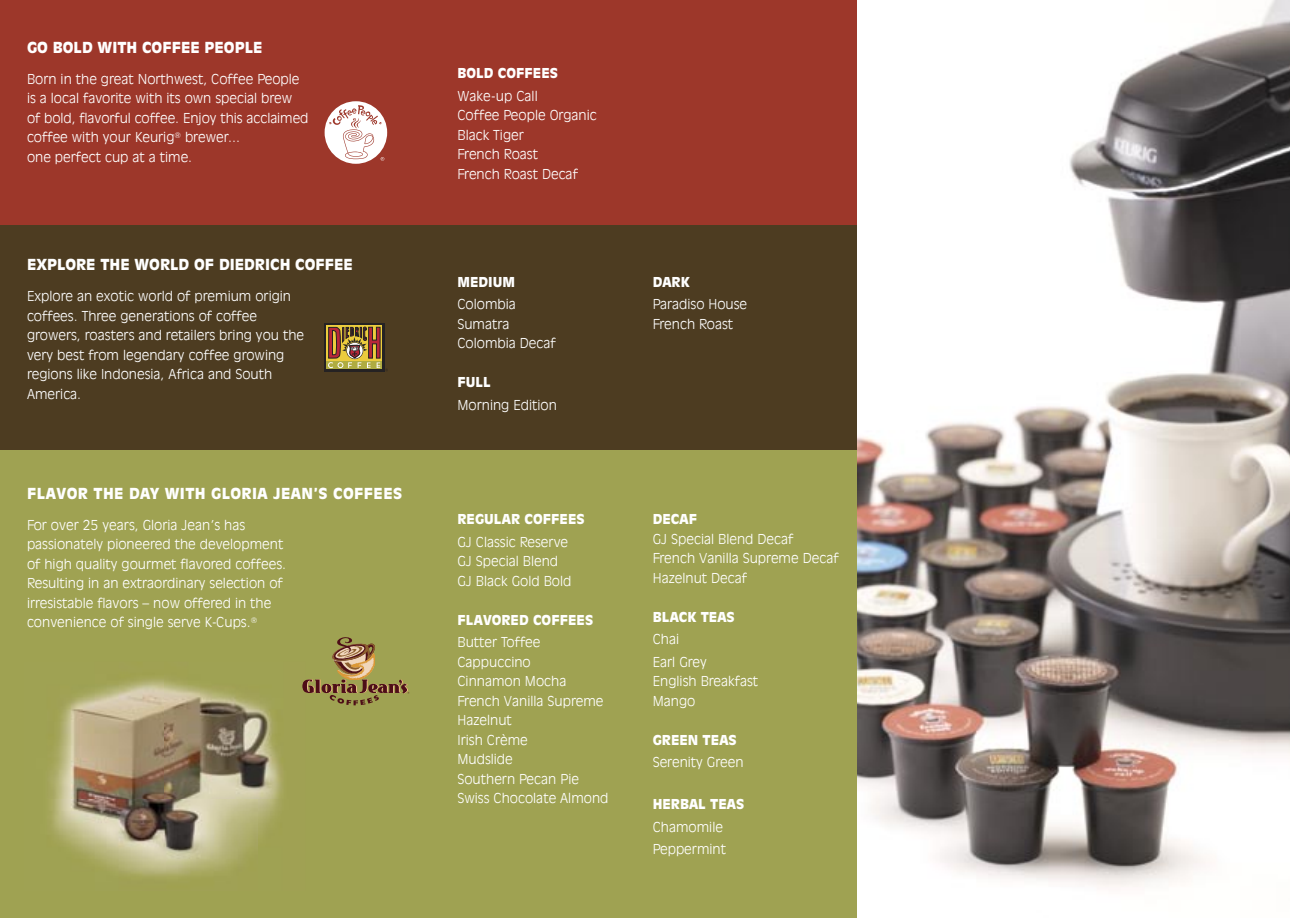
<style>
.page{position:relative;width:1290px;height:918px;background:#fff}
.page>*{position:absolute;margin:0;border:0;box-sizing:border-box;transform-origin:0 0}
.t1{font:900 15px "Incised 901 BT";color:#fff}
.t2{font:900 15px "Incised 901 BT";letter-spacing:.025em;color:#fff}
.t3{font:300 13.5px/19.5px "Incised 901 BT";color:#fff}
.t4{font:900 13.5px "Incised 901 BT";color:#fff}
</style>
<div class="page">
<div style="left:0;top:404px;width:857px;height:514px;background:#9fa252"></div>
<div style="left:0;top:0;width:857px;height:295px;background:#9d372a"></div>
<div style="left:0;top:225px;width:857px;height:225px;background:#4d3c21"></div>
<svg style="left:324px;top:101px;width:63px;height:63px"></svg>
<svg style="left:329px;top:105px;width:55px;height:56px;background:#ead6d3"></svg>
<div style="left:324px;top:323px;width:60px;height:48px;background:#252223"></div>
<div style="left:326px;top:361px;width:56px;height:8px;background:#afac41"></div>
<svg style="left:326px;top:325px;width:56px;height:35px"></svg>
<svg style="left:328px;top:327px;width:60px;height:44px"></svg>
<img style="left:857px;top:0;width:432px;height:887px">
<img style="left:48px;top:679px;width:235px;height:198px">
<svg style="left:302px;top:637px;width:107px;height:68px"></svg>
<p class="t1" style="left:27px;top:38px;width:237px">GO BOLD WITH COFFEE PEOPLE</p>
<p class="t3" style="left:27px;top:69px;width:283px">Born in the great Northwest, Coffee People is a local favorite with its own special brew of bold, flavorful coffee. Enjoy this acclaimed coffee with your Keurig<sup>®</sup> brewer...<br>one perfect cup at a time.</p>
<p class="t1" style="left:27px;top:255px;width:327px">EXPLORE THE WORLD OF DIEDRICH COFFEE</p>
<p class="t3" style="left:27px;top:286px;width:279px">Explore an exotic world of premium origin coffees. Three generations of coffee growers, roasters and retailers bring you the very best from legendary coffee growing regions like Indonesia, Africa and South America.</p>
<p class="t2" style="left:27px;top:484px;width:376px">FLAVOR THE DAY WITH GLORIA JEAN’S COFFEES</p>
<p class="t3" style="left:27px;top:515px;width:261px">For over 25 years, Gloria Jean’s has passionately pioneered the development of high quality gourmet flavored coffees.<br>Resulting in an extraordinary selection of irresistable flavors – now offered in the convenience of single serve K-Cups.<sup>®</sup></p>
<p class="t4" style="left:457px;top:65px;width:102px">BOLD COFFEES</p>
<p class="t3" style="left:457px;top:86px;width:141px">Wake-up Call<br>Coffee People Organic<br>Black Tiger<br>French Roast<br>French Roast Decaf</p>
<p class="t4" style="left:457px;top:274px;width:59px">MEDIUM</p>
<p class="t3" style="left:457px;top:295px;width:100px">Colombia<br>Sumatra<br>Colombia Decaf</p>
<p class="t4" style="left:457px;top:374px;width:35px">FULL</p>
<p class="t3" style="left:457px;top:395px;width:101px">Morning Edition</p>
<p class="t4" style="left:457px;top:511px;width:129px">REGULAR COFFEES</p>
<p class="t3" style="left:457px;top:532px;width:115px">GJ Classic Reserve<br>GJ Special Blend<br>GJ Black Gold Bold</p>
<p class="t4" style="left:457px;top:611px;width:137px">FLAVORED COFFEES</p>
<p class="t3" style="left:457px;top:632px;width:152px">Butter Toffee<br>Cappuccino<br>Cinnamon Mocha<br>French Vanilla Supreme<br>Hazelnut<br>Irish Crème<br>Mudslide<br>Southern Pecan Pie<br>Swiss Chocolate Almond</p>
<p class="t4" style="left:652px;top:274px;width:38px">DARK</p>
<p class="t3" style="left:652px;top:295px;width:96px">Paradiso House<br>French Roast</p>
<p class="t4" style="left:652px;top:511px;width:46px">DECAF</p>
<p class="t3" style="left:652px;top:529px;width:187px">GJ Special Blend Decaf<br>French Vanilla Supreme Decaf<br>Hazelnut Decaf</p>
<p class="t4" style="left:652px;top:608px;width:83px">BLACK TEAS</p>
<p class="t3" style="left:652px;top:628px;width:56px;line-height:22.5px">Chai<br>Earl Grey</p>
<p class="t3" style="left:652px;top:671px;width:107px">English Breakfast<br>Mango</p>
<p class="t4" style="left:652px;top:731px;width:85px">GREEN TEAS</p>
<p class="t3" style="left:652px;top:752px;width:92px">Serenity Green</p>
<p class="t4" style="left:652px;top:796px;width:93px">HERBAL TEAS</p>
<p class="t3" style="left:652px;top:815px;width:75px;line-height:22.5px">Chamomile<br>Peppermint</p>
</div>
